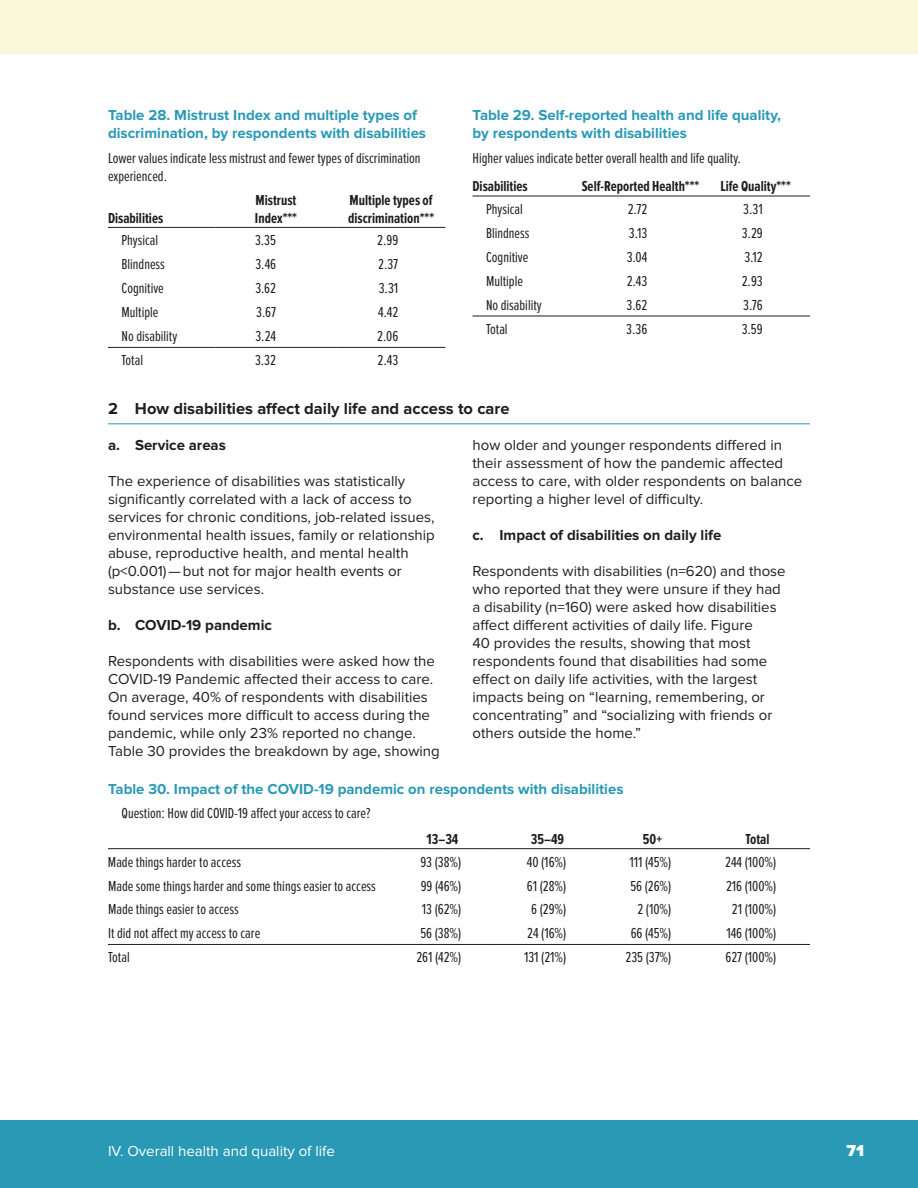
<style>
.page{position:relative;width:918px;height:1188px;background:#fff}
.page>*{position:absolute;margin:0;border:0;box-sizing:border-box;transform-origin:0 0}
.t1{font:700 16.5px "Proxima Nova";color:#201d1e}
.t2{font:900 16.5px "Proxima Nova";color:#fff}
.t3{font:15px/18px "Proxima Nova";color:#201d1e}
.t4{font:15px/18px "Proxima Nova Ex Cn";color:#201d1e}
.t5{font:700 15px/18px "Proxima Nova";color:#2999b5}
.t6{font:700 15px/18px "Proxima Nova Ex Cn";color:#201d1e}
.t7{font:700 15px "Proxima Nova";color:#201d1e}
.t8{font:15px "Proxima Nova";color:#fff}
</style>
<div class="page">
<div style="left:0;top:1120px;width:918px;height:68px;background:#2999b5"></div>
<div style="left:0;top:0;width:918px;height:54px;background:#faf7db"></div>
<hr style="left:108px;top:423px;width:702px;height:1px;background:#2999b5">
<hr style="left:108px;top:848px;width:282px;height:1px;background:#201d1e">
<hr style="left:390px;top:848px;width:105px;height:1px;background:#201d1e">
<hr style="left:495px;top:848px;width:105px;height:1px;background:#201d1e">
<hr style="left:600px;top:848px;width:105px;height:1px;background:#201d1e">
<hr style="left:705px;top:848px;width:105px;height:1px;background:#201d1e">
<hr style="left:108px;top:944px;width:282px;height:1px;background:#201d1e">
<hr style="left:390px;top:944px;width:105px;height:1px;background:#201d1e">
<hr style="left:495px;top:944px;width:105px;height:1px;background:#201d1e">
<hr style="left:600px;top:944px;width:105px;height:1px;background:#201d1e">
<hr style="left:705px;top:944px;width:105px;height:1px;background:#201d1e">
<hr style="left:472px;top:196px;width:108px;height:1px;background:#201d1e">
<hr style="left:580px;top:196px;width:121px;height:1px;background:#201d1e">
<hr style="left:701px;top:196px;width:109px;height:1px;background:#201d1e">
<hr style="left:472px;top:316px;width:108px;height:1px;background:#201d1e">
<hr style="left:580px;top:316px;width:121px;height:1px;background:#201d1e">
<hr style="left:701px;top:316px;width:109px;height:1px;background:#201d1e">
<hr style="left:108px;top:227px;width:107px;height:1px;background:#201d1e">
<hr style="left:215px;top:227px;width:122px;height:1px;background:#201d1e">
<hr style="left:337px;top:227px;width:109px;height:1px;background:#201d1e">
<hr style="left:108px;top:347px;width:107px;height:1px;background:#201d1e">
<hr style="left:215px;top:347px;width:122px;height:1px;background:#201d1e">
<hr style="left:337px;top:347px;width:109px;height:1px;background:#201d1e">
<p class="t5" style="left:108px;top:106px;width:320px">Table 28. Mistrust Index and multiple types of discrimination, by respondents with disabilities</p>
<p class="t4" style="left:108px;top:149px;width:314px">Lower values indicate less mistrust and fewer types of discrimination experienced.</p>
<p class="t6" style="left:108px;top:209px;width:57px">Disabilities</p>
<p class="t6" style="left:255px;top:191px;width:44px">Mistrust<br>Index***</p>
<p class="t6" style="left:348px;top:191px;width:88px">Multiple types of discrimination***</p>
<p class="t4" style="left:122px;top:232px;width:38px">Physical</p>
<p class="t4" style="left:255px;top:232px;width:22px">3.35</p>
<p class="t4" style="left:377px;top:232px;width:23px">2.99</p>
<p class="t4" style="left:122px;top:256px;width:45px">Blindness</p>
<p class="t4" style="left:255px;top:256px;width:22px">3.46</p>
<p class="t4" style="left:378px;top:256px;width:22px">2.37</p>
<p class="t4" style="left:122px;top:280px;width:44px">Cognitive</p>
<p class="t4" style="left:255px;top:280px;width:22px">3.62</p>
<p class="t4" style="left:379px;top:280px;width:21px">3.31</p>
<p class="t4" style="left:122px;top:304px;width:38px">Multiple</p>
<p class="t4" style="left:256px;top:304px;width:21px">3.67</p>
<p class="t4" style="left:378px;top:304px;width:22px">4.42</p>
<p class="t4" style="left:122px;top:328px;width:57px">No disability</p>
<p class="t4" style="left:255px;top:328px;width:22px">3.24</p>
<p class="t4" style="left:377px;top:328px;width:23px">2.06</p>
<p class="t4" style="left:122px;top:352px;width:23px">Total</p>
<p class="t4" style="left:255px;top:352px;width:22px">3.32</p>
<p class="t4" style="left:378px;top:352px;width:22px">2.43</p>
<p class="t5" style="left:472px;top:106px;width:310px">Table 29. Self-reported health and life quality, by respondents with disabilities</p>
<p class="t4" style="left:472px;top:149px;width:270px">Higher values indicate better overall health and life quality.</p>
<p class="t6" style="left:472px;top:178px;width:57px">Disabilities</p>
<p class="t6" style="left:582px;top:178px;width:119px">Self-Reported Health***</p>
<p class="t6" style="left:720px;top:178px;width:72px">Life Quality***</p>
<p class="t4" style="left:486px;top:200px;width:38px">Physical</p>
<p class="t4" style="left:628px;top:200px;width:21px">2.72</p>
<p class="t4" style="left:743px;top:200px;width:21px">3.31</p>
<p class="t4" style="left:486px;top:224px;width:45px">Blindness</p>
<p class="t4" style="left:629px;top:224px;width:20px">3.13</p>
<p class="t4" style="left:742px;top:224px;width:22px">3.29</p>
<p class="t4" style="left:486px;top:248px;width:44px">Cognitive</p>
<p class="t4" style="left:627px;top:248px;width:22px">3.04</p>
<p class="t4" style="left:744px;top:248px;width:20px">3.12</p>
<p class="t4" style="left:486px;top:272px;width:38px">Multiple</p>
<p class="t4" style="left:627px;top:272px;width:22px">2.43</p>
<p class="t4" style="left:742px;top:272px;width:22px">2.93</p>
<p class="t4" style="left:486px;top:296px;width:57px">No disability</p>
<p class="t4" style="left:627px;top:296px;width:22px">3.62</p>
<p class="t4" style="left:743px;top:296px;width:21px">3.76</p>
<p class="t4" style="left:486px;top:320px;width:23px">Total</p>
<p class="t4" style="left:626px;top:320px;width:22px">3.36</p>
<p class="t4" style="left:742px;top:320px;width:23px">3.59</p>
<p class="t1" style="left:108px;top:399px;width:403px">2 How disabilities affect daily life and access to care</p>
<p class="t7" style="left:108px;top:436px;width:119px">a. Service areas</p>
<p class="t3" style="left:108px;top:472px;width:328px">The experience of disabilities was statistically significantly correlated with a lack of access to services for chronic conditions, job-related issues, environmental health issues, family or relationship abuse, reproductive health, and mental health (p&lt;0.001)—but not for major health events or substance use services.</p>
<p class="t7" style="left:108px;top:616px;width:165px">b. COVID-19 pandemic</p>
<p class="t3" style="left:108px;top:652px;width:333px">Respondents with disabilities were asked how the COVID-19 Pandemic affected their access to care.<br>On average, 40% of respondents with disabilities found services more difficult to access during the pandemic, while only 23% reported no change.<br>Table 30 provides the breakdown by age, showing</p>
<p class="t3" style="left:472px;top:436px;width:331px">how older and younger respondents differed in their assessment of how the pandemic affected access to care, with older respondents on balance reporting a higher level of difficulty.</p>
<p class="t7" style="left:472px;top:526px;width:250px">c. Impact of disabilities on daily life</p>
<p class="t3" style="left:472px;top:562px;width:315px">Respondents with disabilities (n=620) and those who reported that they were unsure if they had a disability (n=160) were asked how disabilities affect different activities of daily life. Figure<br>40 provides the results, showing that most respondents found that disabilities had some effect on daily life activities, with the largest impacts being on “learning, remembering, or concentrating” and “socializing with friends or others outside the home.”</p>
<p class="t5" style="left:108px;top:780px;width:517px">Table 30. Impact of the COVID-19 pandemic on respondents with disabilities</p>
<p class="t4" style="left:122px;top:805px;width:251px">Question: How did COVID-19 affect your access to care?</p>
<p class="t6" style="left:427px;top:831px;width:33px">13–34</p>
<p class="t6" style="left:531px;top:831px;width:35px">35–49</p>
<p class="t6" style="left:643px;top:831px;width:21px">50+</p>
<p class="t6" style="left:745px;top:831px;width:26px">Total</p>
<p class="t4" style="left:108px;top:853px;width:134px">Made things harder to access</p>
<p class="t4" style="left:420px;top:853px;width:42px">93 (38%)</p>
<p class="t4" style="left:527px;top:853px;width:41px">40 (16%)</p>
<p class="t4" style="left:629px;top:853px;width:43px">111 (45%)</p>
<p class="t4" style="left:725px;top:853px;width:52px">244 (100%)</p>
<p class="t4" style="left:108px;top:877px;width:269px">Made some things harder and some things easier to access</p>
<p class="t4" style="left:421px;top:877px;width:42px">99 (46%)</p>
<p class="t4" style="left:527px;top:877px;width:41px">61 (28%)</p>
<p class="t4" style="left:630px;top:877px;width:42px">56 (26%)</p>
<p class="t4" style="left:726px;top:877px;width:52px">216 (100%)</p>
<p class="t4" style="left:108px;top:901px;width:132px">Made things easier to access</p>
<p class="t4" style="left:422px;top:901px;width:41px">13 (62%)</p>
<p class="t4" style="left:531px;top:901px;width:37px">6 (29%)</p>
<p class="t4" style="left:637px;top:901px;width:35px">2 (10%)</p>
<p class="t4" style="left:732px;top:901px;width:46px">21 (100%)</p>
<p class="t4" style="left:108px;top:925px;width:154px">It did not affect my access to care</p>
<p class="t4" style="left:420px;top:925px;width:42px">56 (38%)</p>
<p class="t4" style="left:527px;top:925px;width:40px">24 (16%)</p>
<p class="t4" style="left:631px;top:925px;width:42px">66 (45%)</p>
<p class="t4" style="left:726px;top:925px;width:51px">146 (100%)</p>
<p class="t4" style="left:108px;top:949px;width:23px">Total</p>
<p class="t4" style="left:416px;top:949px;width:46px">261 (42%)</p>
<p class="t4" style="left:524px;top:949px;width:44px">131 (21%)</p>
<p class="t4" style="left:626px;top:949px;width:47px">235 (37%)</p>
<p class="t4" style="left:726px;top:949px;width:52px">627 (100%)</p>
<p class="t8" style="left:108px;top:1142px;width:228px">IV. Overall health and quality of life</p>
<p class="t2" style="left:847px;top:1140px;width:19px">71</p>
</div>
